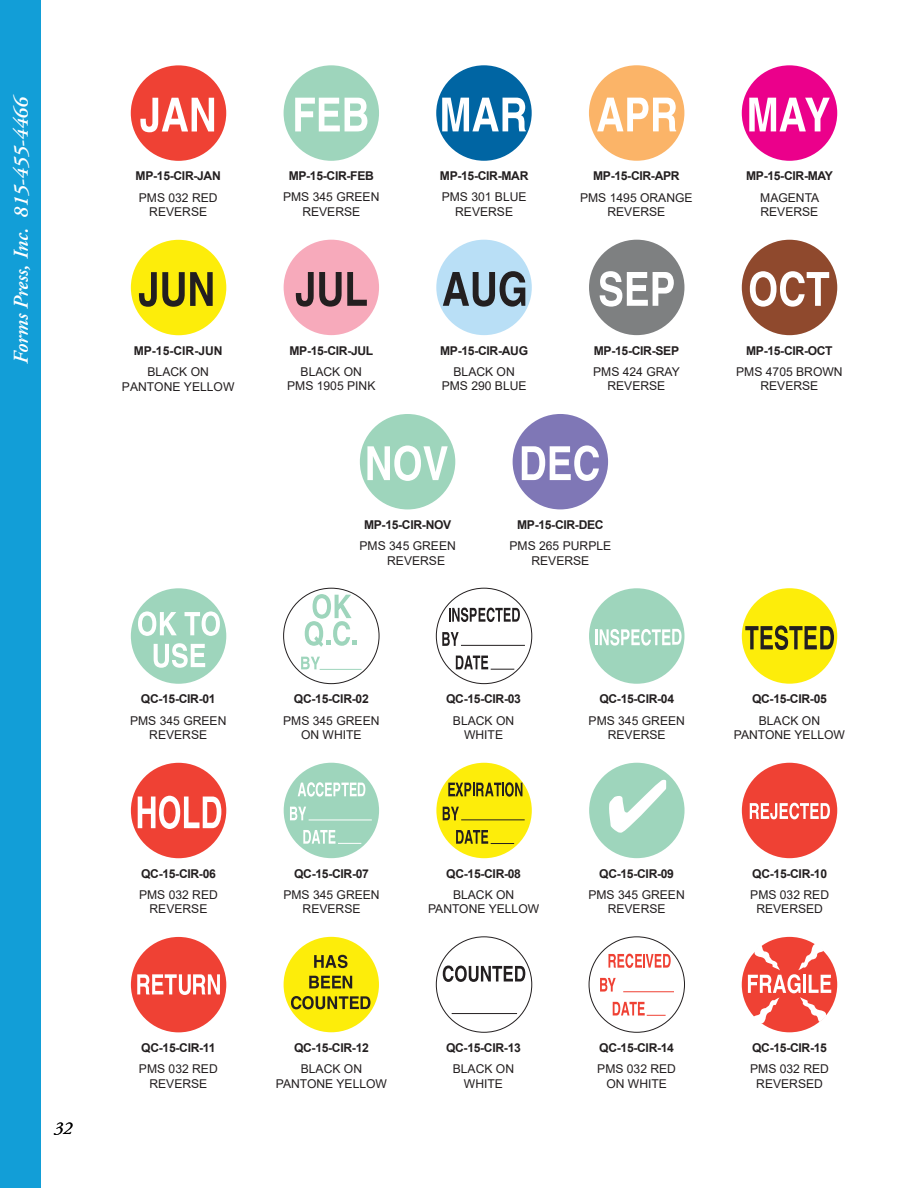
<style>
.page{position:relative;width:918px;height:1188px;background:#fff}
.page>*{position:absolute;margin:0;border:0;box-sizing:border-box;transform-origin:0 0}
.t1{font:italic 600 21px "Adobe Garamond Pro";color:#fff}
.t2{font:italic 18px "Adobe Garamond Pro";color:#000}
.t3{font:12.15px/14.5px "Arial";color:#231f20;text-align:center}
.t4{font:700 12.15px "Arial";letter-spacing:-.025em;color:#231f20}
.t5{font:700 12.15px "Arial";color:#231f20}
</style>
<div class="page">
<div style="left:0;top:0;width:40px;height:1188px;background:#129ed7"></div>
<div style="left:131px;top:240px;width:95px;height:95px;background:#fded0a;border-radius:50%"></div>
<svg style="left:139px;top:272px;width:74px;height:35px"></svg>
<div style="left:131px;top:65px;width:95px;height:96px;background:#ef4134;border-radius:50%"></div>
<svg style="left:140px;top:98px;width:74px;height:34px"></svg>
<div style="left:284px;top:65px;width:95px;height:96px;background:#9ed5bc;border-radius:50%"></div>
<svg style="left:295px;top:98px;width:72px;height:33px"></svg>
<div style="left:436px;top:65px;width:96px;height:96px;background:#0065a3;border-radius:50%"></div>
<svg style="left:442px;top:98px;width:84px;height:33px"></svg>
<div style="left:589px;top:65px;width:95px;height:96px;background:#fbb468;border-radius:50%"></div>
<svg style="left:597px;top:98px;width:79px;height:33px"></svg>
<div style="left:742px;top:65px;width:95px;height:96px;background:#eb008b;border-radius:50%"></div>
<svg style="left:749px;top:98px;width:81px;height:33px"></svg>
<div style="left:284px;top:240px;width:95px;height:95px;background:#f7aabb;border-radius:50%"></div>
<svg style="left:296px;top:272px;width:71px;height:35px"></svg>
<div style="left:436px;top:240px;width:96px;height:95px;background:#b9dff6;border-radius:50%"></div>
<svg style="left:443px;top:271px;width:82px;height:36px"></svg>
<div style="left:589px;top:240px;width:95px;height:95px;background:#7e8081;border-radius:50%"></div>
<svg style="left:600px;top:271px;width:74px;height:36px"></svg>
<div style="left:742px;top:240px;width:95px;height:95px;background:#8f492d;border-radius:50%"></div>
<svg style="left:750px;top:271px;width:79px;height:36px"></svg>
<div style="left:131px;top:588px;width:95px;height:96px;background:#9ed5bc;border-radius:50%"></div>
<svg style="left:138px;top:611px;width:39px;height:25px"></svg>
<svg style="left:185px;top:611px;width:35px;height:25px"></svg>
<svg style="left:154px;top:643px;width:51px;height:25px"></svg>
<svg style="left:305px;top:594px;width:52px;height:53px"></svg>
<svg style="left:301px;top:657px;width:19px;height:12px"></svg>
<hr style="left:320px;top:669px;width:41px;height:1px;background:#9ed5bc">
<svg style="left:449px;top:608px;width:71px;height:14px"></svg>
<svg style="left:442px;top:632px;width:17px;height:14px"></svg>
<hr style="left:461px;top:645px;width:63px;height:1px;background:#231f20">
<svg style="left:456px;top:656px;width:58px;height:14px"></svg>
<div style="left:589px;top:588px;width:95px;height:96px;background:#9ed5bc;border-radius:50%"></div>
<hr style="left:595px;top:629px;width:3px;height:16px;background:#fff">
<svg style="left:600px;top:629px;width:82px;height:17px"></svg>
<div style="left:742px;top:588px;width:95px;height:96px;background:#fded0a;border-radius:50%"></div>
<svg style="left:745px;top:625px;width:89px;height:25px"></svg>
<div style="left:131px;top:763px;width:95px;height:95px;background:#ef4134;border-radius:50%"></div>
<svg style="left:138px;top:796px;width:83px;height:33px"></svg>
<div style="left:284px;top:763px;width:95px;height:95px;background:#9ed5bc;border-radius:50%"></div>
<svg style="left:298px;top:782px;width:67px;height:15px"></svg>
<svg style="left:290px;top:807px;width:16px;height:13px"></svg>
<hr style="left:309px;top:819px;width:62px;height:1px;background:#fff">
<svg style="left:303px;top:830px;width:58px;height:14px"></svg>
<div style="left:436px;top:763px;width:96px;height:95px;background:#fded0a;border-radius:50%"></div>
<svg style="left:448px;top:782px;width:74px;height:15px"></svg>
<svg style="left:443px;top:807px;width:16px;height:13px"></svg>
<hr style="left:462px;top:819px;width:62px;height:1px;background:#231f20">
<svg style="left:456px;top:830px;width:58px;height:14px"></svg>
<div style="left:589px;top:763px;width:96px;height:95px;background:#9ed5bc;border-radius:50%"></div>
<svg style="left:609px;top:780px;width:57px;height:53px"></svg>
<div style="left:742px;top:763px;width:95px;height:95px;background:#ef4134;border-radius:50%"></div>
<svg style="left:750px;top:803px;width:80px;height:16px"></svg>
<div style="left:131px;top:937px;width:95px;height:95px;background:#ef4134;border-radius:50%"></div>
<svg style="left:137px;top:974px;width:83px;height:21px"></svg>
<div style="left:284px;top:937px;width:95px;height:95px;background:#fded0a;border-radius:50%"></div>
<svg style="left:314px;top:955px;width:34px;height:13px"></svg>
<svg style="left:309px;top:976px;width:43px;height:12px"></svg>
<svg style="left:291px;top:996px;width:80px;height:13px"></svg>
<div style="left:742px;top:937px;width:95px;height:95px;background:#ef4134;border-radius:50%"></div>
<svg style="left:748px;top:943px;width:83px;height:81px"></svg>
<svg style="left:608px;top:954px;width:63px;height:14px"></svg>
<svg style="left:600px;top:978px;width:16px;height:14px"></svg>
<hr style="left:624px;top:991px;width:50px;height:1px;background:#ef4134">
<svg style="left:613px;top:1002px;width:52px;height:14px"></svg>
<div style="left:360px;top:414px;width:95px;height:95px;background:#9ed5bc;border-radius:50%"></div>
<svg style="left:367px;top:446px;width:81px;height:35px"></svg>
<div style="left:513px;top:414px;width:95px;height:95px;background:#7f77b6;border-radius:50%"></div>
<svg style="left:522px;top:445px;width:77px;height:36px"></svg>
<svg style="left:443px;top:966px;width:82px;height:16px"></svg>
<hr style="left:452px;top:1013px;width:65px;height:1px;background:#231f20">
<h1 class="t1" style="left:9px;top:364px;width:271px;rotate:-90deg">Forms Press, Inc. 815-455-4466</h1>
<p class="t4" style="left:136px;top:168px;width:87px">MP-15-CIR-JAN</p>
<p class="t3" style="left:139px;top:190px;width:80px">PMS 032 RED<br>REVERSE</p>
<p class="t4" style="left:289px;top:167px;width:87px">MP-15-CIR-FEB</p>
<p class="t3" style="left:283px;top:190px;width:98px">PMS 345 GREEN<br>REVERSE</p>
<p class="t5" style="left:134px;top:342px;width:90px">MP-15-CIR-JUN</p>
<p class="t3" style="left:122px;top:364px;width:114px">BLACK ON<br>PANTONE YELLOW</p>
<p class="t4" style="left:289px;top:342px;width:85px">MP-15-CIR-JUL</p>
<p class="t3" style="left:287px;top:364px;width:90px">BLACK ON<br>PMS 1905 PINK</p>
<p class="t4" style="left:440px;top:167px;width:90px">MP-15-CIR-MAR</p>
<p class="t3" style="left:442px;top:190px;width:86px">PMS 301 BLUE<br>REVERSE</p>
<p class="t4" style="left:440px;top:342px;width:89px">MP-15-CIR-AUG</p>
<p class="t3" style="left:442px;top:364px;width:86px">BLACK ON<br>PMS 290 BLUE</p>
<p class="t4" style="left:593px;top:167px;width:88px">MP-15-CIR-APR</p>
<p class="t3" style="left:580px;top:190px;width:114px">PMS 1495 ORANGE<br>REVERSE</p>
<p class="t4" style="left:746px;top:167px;width:88px">MP-15-CIR-MAY</p>
<p class="t3" style="left:760px;top:190px;width:61px;text-align:left">MAGENTA<br>REVERSE</p>
<p class="t4" style="left:594px;top:342px;width:87px">MP-15-CIR-SEP</p>
<p class="t3" style="left:593px;top:364px;width:88px">PMS 424 GRAY<br>REVERSE</p>
<p class="t4" style="left:746px;top:342px;width:88px">MP-15-CIR-OCT</p>
<p class="t3" style="left:736px;top:364px;width:108px">PMS 4705 BROWN<br>REVERSE</p>
<h2 class="t2" style="left:54px;top:1118px;width:19px">32</h2>
<p class="t4" style="left:141px;top:691px;width:76px">QC-15-CIR-01</p>
<p class="t3" style="left:130px;top:713px;width:98px">PMS 345 GREEN<br>REVERSE</p>
<p class="t4" style="left:364px;top:516px;width:89px">MP-15-CIR-NOV</p>
<p class="t3" style="left:387px;top:539px;width:70px;text-align:left;text-indent:-28px">PMS 345 GREEN<br>REVERSE</p>
<p class="t4" style="left:517px;top:516px;width:88px">MP-15-CIR-DEC</p>
<p class="t3" style="left:510px;top:539px;width:103px">PMS 265 PURPLE<br>REVERSE</p>
<p class="t4" style="left:294px;top:691px;width:76px">QC-15-CIR-02</p>
<p class="t3" style="left:283px;top:713px;width:98px">PMS 345 GREEN<br>ON WHITE</p>
<p class="t4" style="left:446px;top:691px;width:76px">QC-15-CIR-03</p>
<p class="t3" style="left:453px;top:713px;width:63px">BLACK ON<br>WHITE</p>
<p class="t4" style="left:599px;top:691px;width:76px">QC-15-CIR-04</p>
<p class="t3" style="left:589px;top:713px;width:98px">PMS 345 GREEN<br>REVERSE</p>
<p class="t4" style="left:752px;top:691px;width:76px">QC-15-CIR-05</p>
<p class="t3" style="left:734px;top:713px;width:113px">BLACK ON<br>PANTONE YELLOW</p>
<p class="t4" style="left:141px;top:865px;width:76px">QC-15-CIR-06</p>
<p class="t3" style="left:139px;top:887px;width:80px">PMS 032 RED<br>REVERSE</p>
<p class="t4" style="left:141px;top:1039px;width:76px">QC-15-CIR-11</p>
<p class="t3" style="left:139px;top:1061px;width:80px">PMS 032 RED<br>REVERSE</p>
<p class="t4" style="left:294px;top:865px;width:76px">QC-15-CIR-07</p>
<p class="t3" style="left:283px;top:887px;width:98px">PMS 345 GREEN<br>REVERSE</p>
<p class="t4" style="left:446px;top:865px;width:76px">QC-15-CIR-08</p>
<p class="t3" style="left:428px;top:887px;width:113px">BLACK ON<br>PANTONE YELLOW</p>
<p class="t4" style="left:599px;top:865px;width:76px">QC-15-CIR-09</p>
<p class="t3" style="left:588px;top:887px;width:98px">PMS 345 GREEN<br>REVERSE</p>
<p class="t4" style="left:294px;top:1039px;width:76px">QC-15-CIR-12</p>
<p class="t3" style="left:276px;top:1061px;width:113px">BLACK ON<br>PANTONE YELLOW</p>
<p class="t4" style="left:446px;top:1039px;width:76px">QC-15-CIR-13</p>
<p class="t3" style="left:453px;top:1061px;width:63px">BLACK ON<br>WHITE</p>
<p class="t4" style="left:599px;top:1039px;width:76px">QC-15-CIR-14</p>
<p class="t3" style="left:597px;top:1061px;width:80px">PMS 032 RED<br>ON WHITE</p>
<p class="t4" style="left:752px;top:865px;width:76px">QC-15-CIR-10</p>
<p class="t3" style="left:750px;top:887px;width:80px">PMS 032 RED<br>REVERSED</p>
<p class="t4" style="left:752px;top:1039px;width:76px">QC-15-CIR-15</p>
<p class="t3" style="left:750px;top:1061px;width:80px">PMS 032 RED<br>REVERSED</p>
</div>
